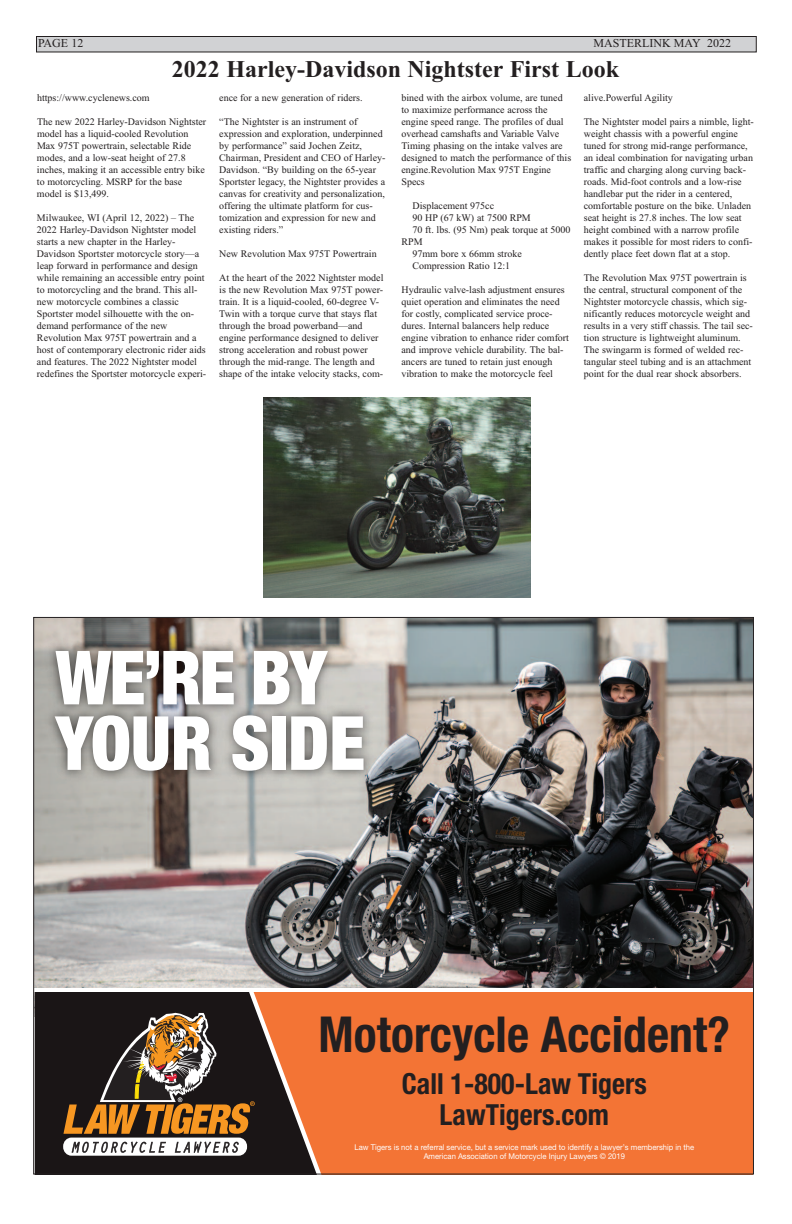
<style>
.page{position:relative;width:792px;height:1224px;background:#fff}
.page>*{position:absolute;margin:0;border:0;box-sizing:border-box;transform-origin:0 0}
.t1{font:900 condensed 74.9px/65.5px "Helvetica Neue";color:#fff;scale:.96 1}
.t2{font:700 condensed 49.6px "Helvetica Neue";color:#231f20;scale:.96 1}
.t3{font:700 condensed 29px/30.7px "Helvetica Neue";color:#231f20;text-align:center;scale:.96 1}
.t4{font:700 24px "Times New Roman";color:#231f20}
.t5{font:12px "Times New Roman";color:#231f20}
.t6{font:10px/12px "Times New Roman";color:#231f20}
.t7{font:7.9px/9.5px "Helvetica Neue";color:#fff;text-align:center;scale:.96 1}
</style>
<div class="page">
<div style="left:36px;top:36px;width:720px;height:16px;background:#d1d2d4"></div>
<div style="left:36px;top:36px;width:721px;height:16px;border:1px solid #231f20"></div>
<img style="left:35px;top:619px;width:717px;height:369px">
<img style="left:39px;top:624px;width:342px;height:189px">
<div style="left:230px;top:990px;width:523px;height:184px;background:#f37435"></div>
<div style="left:35px;top:992px;width:28px;height:181px;background:#1a1516"></div>
<hr style="left:34px;top:988px;width:719px;height:3px;background:#fff">
<svg style="left:63px;top:991px;width:260px;height:182px"></svg>
<img style="left:263px;top:397px;width:267px;height:201px">
<p class="t5" style="left:38px;top:36px;width:47px">PAGE 12</p>
<p class="t5" style="left:593px;top:36px;width:139px">MASTERLINK MAY 2022</p>
<h3 class="t4" style="left:172px;top:55px;width:449px">2022 Harley-Davidson Nightster First Look</h3>
<p class="t6" style="left:37px;top:92px;width:114px">https://www.cyclenews.com</p>
<p class="t6" style="left:37px;top:116px;width:171px">The new 2022 Harley-Davidson Nightster model has a liquid-cooled Revolution Max 975T powertrain, selectable Ride modes, and a low-seat height of 27.8 inches, making it an accessible entry bike to motorcycling. MSRP for the base model is $13,499.</p>
<p class="t6" style="left:37px;top:212px;width:171px">Milwaukee, WI (April 12, 2022) – The 2022 Harley-Davidson Nightster model starts a new chapter in the Harley-Davidson Sportster motorcycle story—a leap forward in performance and design while remaining an accessible entry point to motorcycling and the brand. This all&shy;new motorcycle combines a classic Sportster model silhouette with the on&shy;demand performance of the new Revolution Max 975T powertrain and a host of contemporary electronic rider aids and features. The 2022 Nightster model redefines the Sportster motorcycle experi-</p>
<p class="t6" style="left:219px;top:92px;width:145px">ence for a new generation of riders.</p>
<p class="t6" style="left:219px;top:116px;width:168px">“The Nightster is an instrument of expression and exploration, underpinned by performance” said Jochen Zeitz, Chairman, President and CEO of Harley-Davidson. “By building on the 65-year Sportster legacy, the Nightster provides a canvas for creativity and personalization, offering the ultimate platform for cus&shy;tomization and expression for new and existing riders.”</p>
<p class="t6" style="left:219px;top:248px;width:159px">New Revolution Max 975T Powertrain</p>
<p class="t6" style="left:219px;top:272px;width:166px">At the heart of the 2022 Nightster model is the new Revolution Max 975T power&shy;train. It is a liquid-cooled, 60-degree V-Twin with a torque curve that stays flat through the broad powerband—and engine performance designed to deliver strong acceleration and robust power through the mid-range. The length and shape of the intake velocity stacks, com-</p>
<p class="t6" style="left:402px;top:92px;width:171px">bined with the airbox volume, are tuned to maximize performance across the engine speed range. The profiles of dual overhead camshafts and Variable Valve Timing phasing on the intake valves are designed to match the performance of this engine.Revolution Max 975T Engine Specs</p>
<p class="t6" style="left:413px;top:200px;width:83px">Displacement 975cc</p>
<p class="t6" style="left:413px;top:212px;width:120px">90 HP (67 kW) at 7500 RPM</p>
<p class="t6" style="left:413px;top:224px;width:160px">70 ft. lbs. (95 Nm) peak torque at 5000</p>
<p class="t6" style="left:402px;top:236px;width:23px">RPM</p>
<p class="t6" style="left:413px;top:248px;width:111px">97mm bore x 66mm stroke</p>
<p class="t6" style="left:413px;top:260px;width:99px">Compression Ratio 12:1</p>
<p class="t6" style="left:402px;top:284px;width:169px">Hydraulic valve-lash adjustment ensures quiet operation and eliminates the need for costly, complicated service proce&shy;dures. Internal balancers help reduce engine vibration to enhance rider comfort and improve vehicle durability. The bal&shy;ancers are tuned to retain just enough vibration to make the motorcycle feel</p>
<p class="t6" style="left:584px;top:92px;width:91px">alive.Powerful Agility</p>
<p class="t6" style="left:584px;top:116px;width:172px">The Nightster model pairs a nimble, light&shy;weight chassis with a powerful engine tuned for strong mid-range performance, an ideal combination for navigating urban traffic and charging along curving back&shy;roads. Mid-foot controls and a low-rise handlebar put the rider in a centered, comfortable posture on the bike. Unladen seat height is 27.8 inches. The low seat height combined with a narrow profile makes it possible for most riders to confi&shy;dently place feet down flat at a stop.</p>
<p class="t6" style="left:584px;top:272px;width:171px">The Revolution Max 975T powertrain is the central, structural component of the Nightster motorcycle chassis, which sig&shy;nificantly reduces motorcycle weight and results in a very stiff chassis. The tail sec&shy;tion structure is lightweight aluminum.<br>The swingarm is formed of welded rec&shy;tangular steel tubing and is an attachment point for the dual rear shock absorbers.</p>
<h1 class="t1" style="left:56px;top:646px;width:324px">WE’RE BY<br>YOUR SIDE</h1>
<h2 class="t2" style="left:319px;top:1006px;width:430px">Motorcycle Accident?</h2>
<h3 class="t3" style="left:402px;top:1069px;width:257px">Call 1-800-Law Tigers<br>LawTigers.com</h3>
<p class="t7" style="left:354px;top:1142px;width:356px">Law Tigers is not a referral service, but a service mark used to identify a lawyer’s membership in the<br>American Association of Motorcycle Injury Lawyers © 2019</p>
</div>
